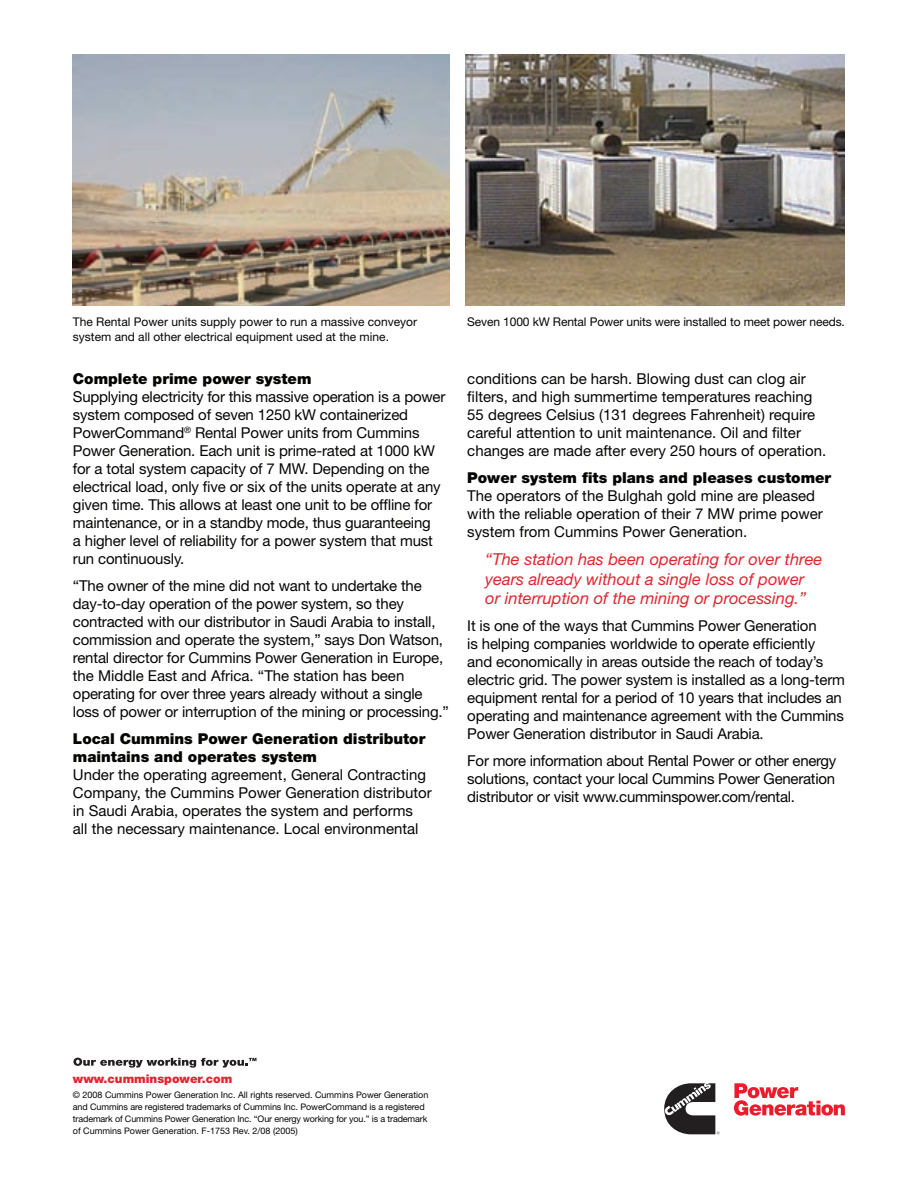
<style>
.page{position:relative;width:918px;height:1188px;background:#fff}
.page>*{position:absolute;margin:0;border:0;box-sizing:border-box;transform-origin:0 0}
.t1{font:italic 16.5px/19.5px "Helvetica Neue";color:#e12530}
.t2{font:15px/18px "Helvetica Neue";letter-spacing:-.01em;color:#040503}
.t3{font:900 15px/18px "Helvetica Neue";color:#040503}
.t4{font:12px/15px "Helvetica Neue";color:#040503}
.t5{font:900 12px "Helvetica Neue";color:#e12530}
.t6{font:9px/12px "Helvetica Neue";letter-spacing:-.01em;color:#040503}
</style>
<div class="page">
<img style="left:465px;top:54px;width:380px;height:252px">
<img style="left:73px;top:54px;width:376px;height:252px">
<svg style="left:73px;top:1058px;width:183px;height:10px"></svg>
<svg style="left:664px;top:1083px;width:56px;height:51px"></svg>
<svg style="left:734px;top:1083px;width:111px;height:33px"></svg>
<p class="t4" style="left:73px;top:315px;width:346px">The Rental Power units supply power to run a massive conveyor system and all other electrical equipment used at the mine.</p>
<p class="t4" style="left:467px;top:315px;width:379px">Seven 1000 kW Rental Power units were installed to meet power needs.</p>
<p class="t3" style="left:73px;top:370px;width:240px">Complete prime power system</p>
<p class="t2" style="left:73px;top:389px;width:374px">Supplying electricity for this massive operation is a power system composed of seven 1250 kW containerized PowerCommand<sup>®</sup> Rental Power units from Cummins Power Generation. Each unit is prime-rated at 1000 kW for a total system capacity of 7 MW. Depending on the electrical load, only five or six of the units operate at any given time. This allows at least one unit to be offline for maintenance, or in a standby mode, thus guaranteeing<br>a higher level of reliability for a power system that must run continuously.</p>
<p class="t2" style="left:73px;top:578px;width:377px">“The owner of the mine did not want to undertake the day-to-day operation of the power system, so they contracted with our distributor in Saudi Arabia to install, commission and operate the system,” says Don Watson, rental director for Cummins Power Generation in Europe, the Middle East and Africa. “The station has been operating for over three years already without a single loss of power or interruption of the mining or processing.”</p>
<p class="t3" style="left:73px;top:730px;width:354px">Local Cummins Power Generation distributor maintains and operates system</p>
<p class="t2" style="left:73px;top:767px;width:360px">Under the operating agreement, General Contracting Company, the Cummins Power Generation distributor in Saudi Arabia, operates the system and performs<br>all the necessary maintenance. Local environmental</p>
<p class="t2" style="left:467px;top:371px;width:360px">conditions can be harsh. Blowing dust can clog air filters, and high summertime temperatures reaching 55 degrees Celsius (131 degrees Fahrenheit) require careful attention to unit maintenance. Oil and filter changes are made after every 250 hours of operation.</p>
<p class="t3" style="left:467px;top:470px;width:365px">Power system fits plans and pleases customer</p>
<p class="t2" style="left:467px;top:488px;width:357px">The operators of the Bulghah gold mine are pleased with the reliable operation of their 7 MW prime power system from Cummins Power Generation.</p>
<p class="t1" style="left:485px;top:551px;width:339px">“The station has been operating for over three years already without a single loss of power or interruption of the mining or processing.”</p>
<p class="t2" style="left:467px;top:618px;width:379px">It is one of the ways that Cummins Power Generation<br>is helping companies worldwide to operate efficiently<br>and economically in areas outside the reach of today’s electric grid. The power system is installed as a long-term equipment rental for a period of 10 years that includes an operating and maintenance agreement with the Cummins Power Generation distributor in Saudi Arabia.</p>
<p class="t2" style="left:467px;top:753px;width:371px;text-align:justify">For more information about Rental Power or other energy solutions, contact your local Cummins Power Generation distributor or visit www.cumminspower.com/rental.</p>
<p class="t5" style="left:73px;top:1074px;width:161px">www.cumminspower.com</p>
<p class="t6" style="left:73px;top:1090px;width:357px">© 2008 Cummins Power Generation Inc. All rights reserved. Cummins Power Generation and Cummins are registered trademarks of Cummins Inc. PowerCommand is a registered trademark of Cummins Power Generation Inc. “Our energy working for you.” is a trademark of Cummins Power Generation. F-1753 Rev. 2/08 (2005)</p>
</div>
